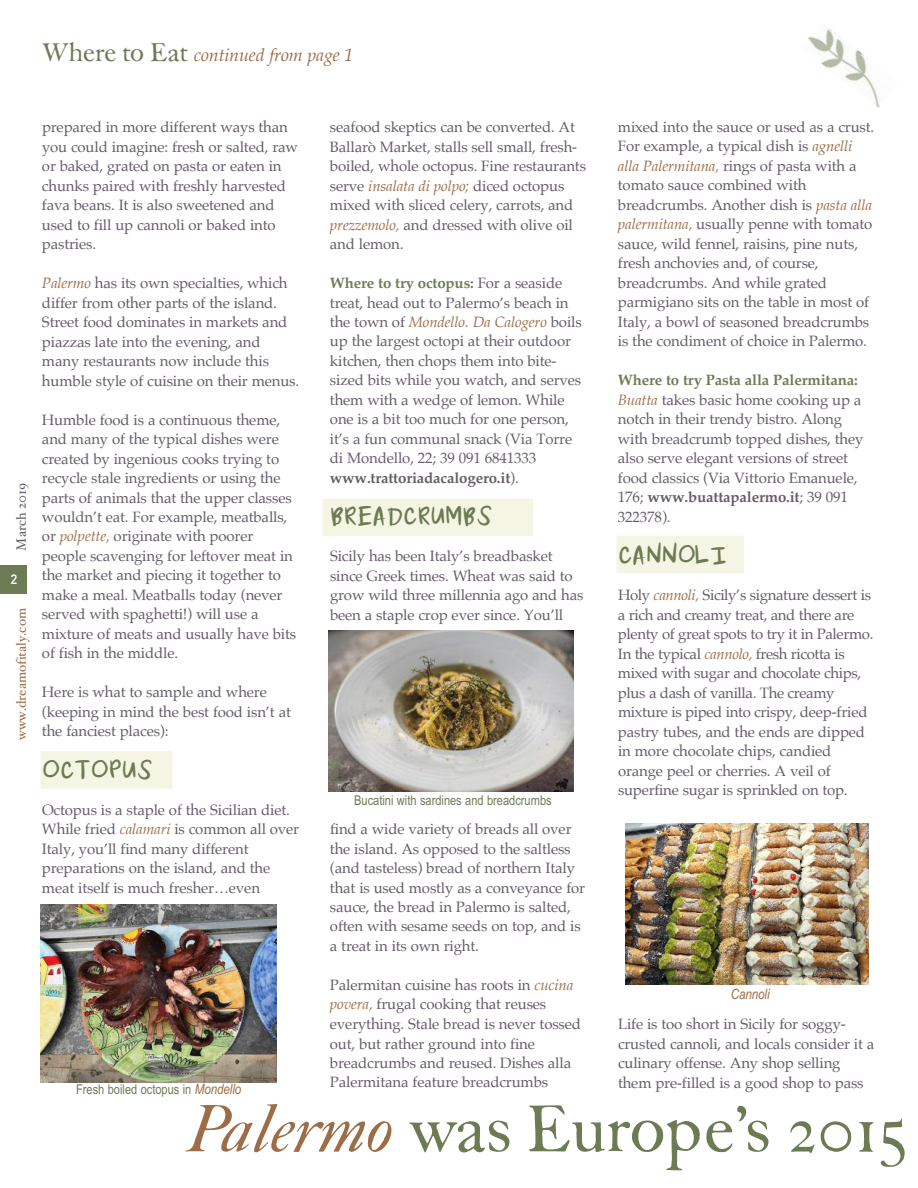
<style>
.page{position:relative;width:918px;height:1188px;background:#fff}
.page>*{position:absolute;margin:0;border:0;box-sizing:border-box;transform-origin:0 0}
.t1{font:69px "F Caslon Thirty ITC";letter-spacing:-.025em;color:#6d7b55}
.t2{font:27px "Orange Juice";letter-spacing:-.015em;color:#6d7b55}
.t3{font:italic 18px "Palatino";letter-spacing:-.01em;color:#9d6d47}
.t4{font:15px/19.5px "Palatino";letter-spacing:-.01em;color:#675b6a}
.t5{font:italic 14.25px "Arial Narrow";letter-spacing:-.01em;color:#9d6d47}
.t6{font:13.5px "Arial Narrow";color:#6d7b55}
.t7{font:13.5px "Hoefler Text";color:#9d6d47}
.t8{font:13.5px "Hoefler Text";color:#675b6a}
.t9{font:13.5px "DIN Mittelschrift";color:#fff}
.t10{font:10.5px "Arial Narrow";color:#6d7b55}
.s1{font-family:"F Caslon Thirty ITC";font-style:normal;font-size:27px;color:#6d7b55}
.s2{font-style:italic;color:#9d6d47}
.s3{font-style:italic;font-size:14.25px;color:#9d6d47}
.s4{font-weight:700;color:#6d7b55}
.s5{font-weight:700}
</style>
<div class="page">
<div style="left:322px;top:499px;width:211px;height:37px;background:#f5f5e4"></div>
<div style="left:40px;top:751px;width:132px;height:38px;background:#f5f5e4"></div>
<div style="left:616px;top:536px;width:128px;height:37px;background:#f5f5e4"></div>
<div style="left:0;top:566px;width:27px;height:28px;background:#6d7b55"></div>
<img style="left:40px;top:904px;width:237px;height:178px">
<img style="left:808px;top:28px;width:72px;height:79px">
<img style="left:328px;top:630px;width:246px;height:161px">
<img style="left:625px;top:824px;width:243px;height:161px">
<p class="t3" style="left:42px;top:46px;width:313px"><span class="s1">Where to Eat</span> continued from page 1</p>
<p class="t8" style="left:13px;top:551px;width:69px;rotate:-90deg">March 2019</p>
<p class="t9" style="left:11px;top:574px;width:8px">2</p>
<p class="t7" style="left:13px;top:740px;width:133px;rotate:-90deg">www.dreamofitaly.com</p>
<p class="t4" style="left:42px;top:118px;width:257px">prepared in more different ways than you could imagine: fresh or salted, raw or baked, grated on pasta or eaten in chunks paired with freshly harvested fava beans. It is also sweetened and used to fill up cannoli or baked into pastries.</p>
<p class="t4" style="left:42px;top:274px;width:259px"><span class="s2">Palermo</span> has its own specialties, which differ from other parts of the island.<br>Street food dominates in markets and piazzas late into the evening, and many restaurants now include this humble style of cuisine on their menus.</p>
<p class="t4" style="left:42px;top:411px;width:256px">Humble food is a continuous theme, and many of the typical dishes were created by ingenious cooks trying to recycle stale ingredients or using the parts of animals that the upper classes wouldn’t eat. For example, meatballs, or <span class="s2">polpette,</span> originate with poorer people scavenging for leftover meat in the market and piecing it together to make a meal. Meatballs today (never served with spaghetti!) will use a mixture of meats and usually have bits of fish in the middle.</p>
<p class="t4" style="left:42px;top:684px;width:250px">Here is what to sample and where (keeping in mind the best food isn’t at the fanciest places):</p>
<h2 class="t2" style="left:42px;top:757px;width:112px">OCTOPUS</h2>
<p class="t4" style="left:42px;top:801px;width:259px">Octopus is a staple of the Sicilian diet.<br>While fried <span class="s2">calamari</span> is common all over Italy, you’ll find many different preparations on the island, and the meat itself is much fresher…even</p>
<p class="t6" style="left:76px;top:1082px;width:167px">Fresh boiled octopus in <span class="s3">Mondello</span></p>
<p class="t4" style="left:330px;top:118px;width:258px">seafood skeptics can be converted. At Ballarò Market, stalls sell small, fresh&shy;boiled, whole octopus. Fine restaurants serve <span class="s2">insalata di polpo;</span> diced octopus mixed with sliced celery, carrots, and <span class="s2">prezzemolo,</span> and dressed with olive oil and lemon.</p>
<p class="t4" style="left:330px;top:274px;width:253px"><span class="s4">Where to try octopus:</span> For a seaside treat, head out to Palermo’s beach in the town of <span class="s2">Mondello. Da Calogero</span> boils up the largest octopi at their outdoor kitchen, then chops them into bite&shy;sized bits while you watch, and serves them with a wedge of lemon. While one is a bit too much for one person, it’s a fun communal snack (Via Torre di Mondello, 22; 39 091 6841333 <span class="s5">www.trattoriadacalogero.it</span>).</p>
<h2 class="t2" style="left:330px;top:504px;width:164px">BREADCRUMBS</h2>
<p class="t4" style="left:330px;top:547px;width:255px">Sicily has been Italy’s breadbasket since Greek times. Wheat was said to grow wild three millennia ago and has been a staple crop ever since. You’ll</p>
<p class="t10" style="left:329px;top:783px;width:26px;rotate:-90deg">Buatta</p>
<p class="t6" style="left:354px;top:792px;width:199px">Bucatini with sardines and breadcrumbs</p>
<p class="t4" style="left:330px;top:820px;width:257px">find a wide variety of breads all over the island. As opposed to the saltless (and tasteless) bread of northern Italy that is used mostly as a conveyance for sauce, the bread in Palermo is salted, often with sesame seeds on top, and is a treat in its own right.</p>
<p class="t4" style="left:330px;top:976px;width:253px">Palermitan cuisine has roots in <span class="s2">cucina povera,</span> frugal cooking that reuses everything. Stale bread is never tossed out, but rather ground into fine breadcrumbs and reused. Dishes alla Palermitana feature breadcrumbs</p>
<p class="t4" style="left:618px;top:118px;width:258px">mixed into the sauce or used as a crust.<br>For example, a typical dish is <span class="s2">agnelli alla Palermitana,</span> rings of pasta with a tomato sauce combined with breadcrumbs. Another dish is <span class="s2">pasta alla palermitana,</span> usually penne with tomato sauce, wild fennel, raisins, pine nuts, fresh anchovies and, of course, breadcrumbs. And while grated parmigiano sits on the table in most of Italy, a bowl of seasoned breadcrumbs is the condiment of choice in Palermo.</p>
<p class="t4" style="left:618px;top:372px;width:247px"><span class="s4">Where to try Pasta alla Palermitana:<br></span><span class="s2">Buatta</span> takes basic home cooking up a notch in their trendy bistro. Along with breadcrumb topped dishes, they also serve elegant versions of street food classics (Via Vittorio Emanuele, 176; <span class="s5">www.buattapalermo.it</span>; 39 091<br>322378).</p>
<h2 class="t2" style="left:618px;top:543px;width:111px">CANNOLI</h2>
<p class="t4" style="left:618px;top:586px;width:257px">Holy <span class="s2">cannoli,</span> Sicily’s signature dessert is a rich and creamy treat, and there are plenty of great spots to try it in Palermo.<br>In the typical <span class="s2">cannolo,</span> fresh ricotta is mixed with sugar and chocolate chips, plus a dash of vanilla. The creamy mixture is piped into crispy, deep-fried pastry tubes, and the ends are dipped in more chocolate chips, candied orange peel or cherries. A veil of superfine sugar is sprinkled on top.</p>
<p class="t5" style="left:731px;top:986px;width:40px">Cannoli</p>
<p class="t4" style="left:618px;top:1015px;width:258px">Life is too short in Sicily for soggy&shy;crusted cannoli, and locals consider it a culinary offense. Any shop selling them pre-filled is a good shop to pass</p>
<h1 class="t1" style="left:185px;top:1103px;width:728px"><span class="s2">Palermo</span> was Europe’s 2015</h1>
</div>
